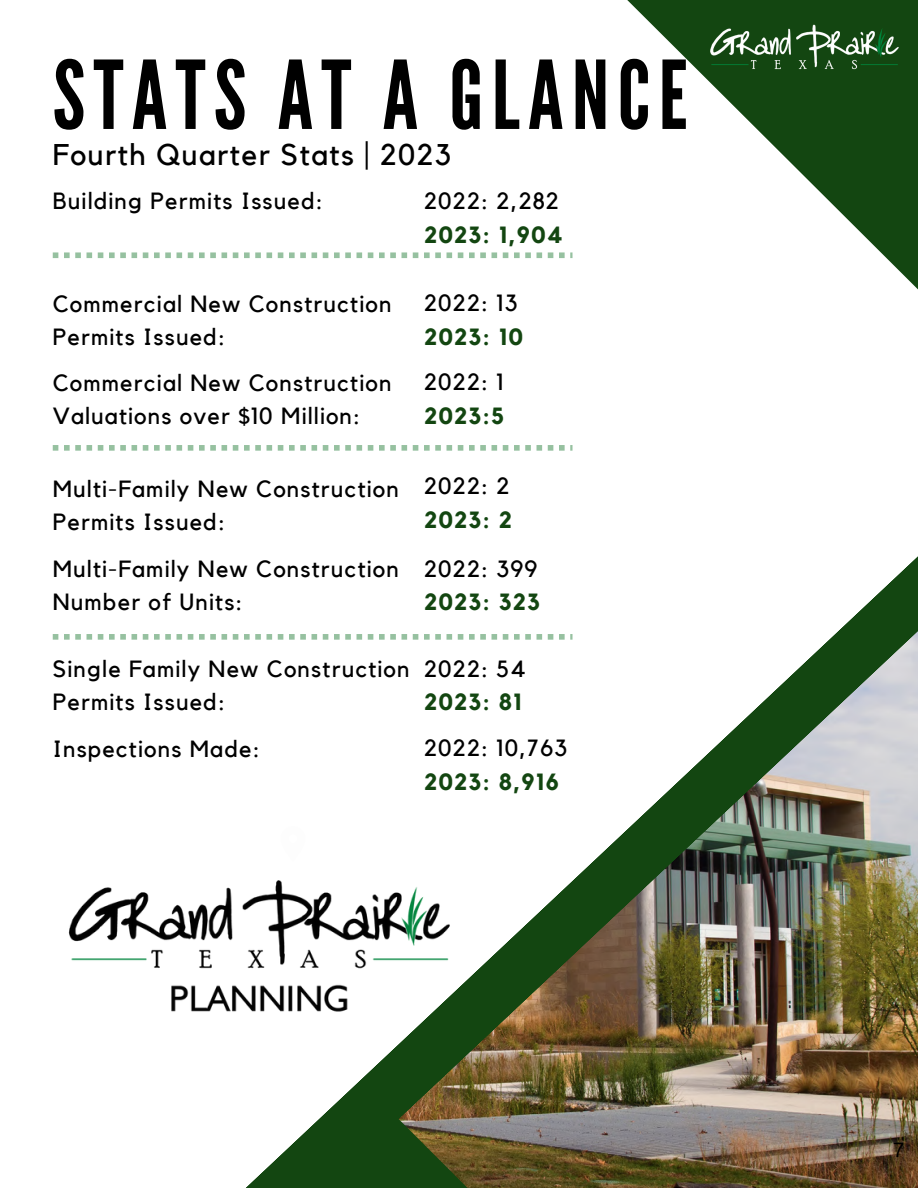
<style>
.page{position:relative;width:918px;height:1188px;background:#fff}
.page>*{position:absolute;margin:0;border:0;box-sizing:border-box;transform-origin:0 0}
.t1{font:94.5px "League Gothic";letter-spacing:.09em;color:#000}
.t2{font:29.85px "Kollektif";letter-spacing:.05em;color:#000}
.t3{font:23.4px/33px "Kollektif";letter-spacing:.05em;color:#000}
.t4{font:700 23.4px "Kollektif";letter-spacing:.05em;color:#134611}
.t5{font:21px "Arimo";color:#000}
</style>
<div class="page">
<svg style="left:627px;top:0;width:291px;height:290px"></svg>
<img style="left:246px;top:556px;width:672px;height:632px">
<svg style="left:281px;top:826px;width:24px;height:36px"></svg>
<img style="left:707px;top:22px;width:196px;height:54px">
<svg style="left:53px;top:445px;width:520px;height:6px"></svg>
<svg style="left:53px;top:252px;width:520px;height:6px"></svg>
<svg style="left:53px;top:634px;width:520px;height:6px"></svg>
<img style="left:68px;top:881px;width:398px;height:207px">
<h2 class="t1" style="left:53px;top:41px;width:636px">STATS AT A GLANCE</h2>
<p class="t2" style="left:53px;top:141px;width:400px">Fourth Quarter Stats | 2023</p>
<p class="t3" style="left:53px;top:185px;width:272px">Building Permits Issued:</p>
<p class="t3" style="left:424px;top:185px;width:136px">2022: 2,282</p>
<p class="t4" style="left:424px;top:224px;width:140px">2023: 1,904</p>
<p class="t3" style="left:53px;top:288px;width:340px">Commercial New Construction<br>Permits Issued:</p>
<p class="t3" style="left:424px;top:287px;width:95px">2022: 13</p>
<p class="t4" style="left:424px;top:326px;width:100px">2023: 10</p>
<p class="t3" style="left:53px;top:367px;width:340px">Commercial New Construction<br>Valuations over $10 Million:</p>
<p class="t3" style="left:424px;top:366px;width:81px">2022: 1</p>
<p class="t4" style="left:424px;top:405px;width:82px">2023:5</p>
<p class="t3" style="left:53px;top:474px;width:348px">Multi-Family New Construction</p>
<p class="t3" style="left:53px;top:507px;width:174px">Permits Issued:</p>
<p class="t3" style="left:53px;top:554px;width:348px">Multi-Family New Construction</p>
<p class="t3" style="left:53px;top:587px;width:191px">Number of Units:</p>
<p class="t3" style="left:424px;top:471px;width:87px">2022: 2</p>
<p class="t4" style="left:424px;top:509px;width:89px">2023: 2</p>
<p class="t3" style="left:424px;top:553px;width:115px">2022: 399</p>
<p class="t4" style="left:424px;top:591px;width:117px">2023: 323</p>
<p class="t3" style="left:53px;top:653px;width:358px">Single Family New Construction<br>Permits Issued:</p>
<p class="t3" style="left:424px;top:653px;width:103px">2022: 54</p>
<p class="t4" style="left:424px;top:691px;width:99px">2023: 81</p>
<p class="t3" style="left:53px;top:733px;width:209px">Inspections Made:</p>
<p class="t3" style="left:424px;top:732px;width:144px">2022: 10,763</p>
<p class="t4" style="left:424px;top:771px;width:137px">2023: 8,916</p>
<p class="t5" style="left:893px;top:1138px;width:13px">7</p>
</div>
